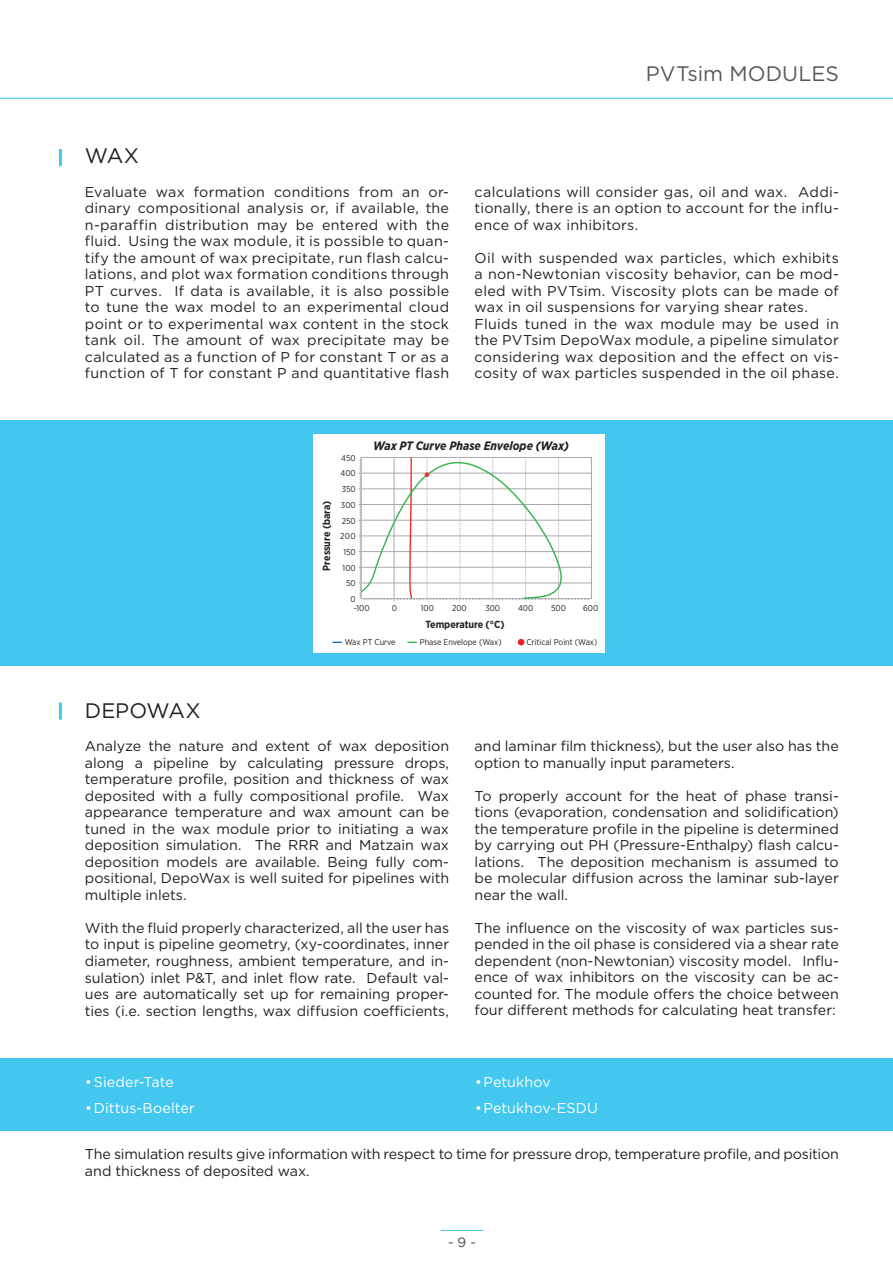
<style>
.page{position:relative;width:893px;height:1263px;background:#fff}
.page>*{position:absolute;margin:0;border:0;box-sizing:border-box;transform-origin:0 0}
.t1{font:21px "Gotham";color:#57585a}
.t2{font:21px "Gotham";color:#231f20}
.t3{font:14.25px/16.5px "Gotham";letter-spacing:.005em;color:#231f20;text-align:justify}
.t4{font:14.25px/17.1px "Gotham";letter-spacing:-.015em;color:#231f20}
.t5{font:14.25px "Gotham";letter-spacing:.01em;color:#fff}
.t6{font:13.5px "Gotham";color:#4b4c4d}
.t7{font:italic 700 12.15px "Gotham Narrow";color:#231f20}
.t8{font:700 10.35px "Gotham Narrow";color:#231f20}
.t9{font:8.4px/15.8px "Gotham Narrow";color:#231f20;text-align:right}
</style>
<div class="page">
<hr style="left:441px;top:1230px;width:42px;height:1px;background:#44c7ee">
<hr style="left:0;top:98px;width:893px;height:1px;background:#44c7ee">
<hr style="left:59px;top:149px;width:3px;height:17px;background:#44c7ee">
<hr style="left:59px;top:702px;width:3px;height:18px;background:#44c7ee">
<div style="left:0;top:1058px;width:893px;height:73px;background:#44c7ee"></div>
<div style="left:0;top:420px;width:893px;height:246px;background:#44c7ee"></div>
<div style="left:313px;top:434px;width:292px;height:218px;background:#fff"></div>
<hr style="left:359px;top:473px;width:232px;height:1px;background:#a8a9ad">
<hr style="left:359px;top:489px;width:232px;height:1px;background:#a8a9ad">
<hr style="left:359px;top:504px;width:232px;height:1px;background:#a8a9ad">
<hr style="left:359px;top:520px;width:232px;height:1px;background:#a8a9ad">
<hr style="left:359px;top:536px;width:232px;height:1px;background:#a8a9ad">
<hr style="left:359px;top:551px;width:232px;height:1px;background:#a8a9ad">
<hr style="left:359px;top:567px;width:232px;height:1px;background:#a8a9ad">
<hr style="left:359px;top:583px;width:232px;height:1px;background:#a8a9ad">
<svg style="left:360px;top:457px;width:229px;height:189px"></svg>
<h1 class="t1" style="left:646px;top:62px;width:195px">PVTsim MODULES</h1>
<h1 class="t2" style="left:85px;top:144px;width:56px">WAX</h1>
<p class="t3" style="left:85px;top:183px;width:366px">Evaluate wax formation conditions from an or&shy;dinary compositional analysis or, if available, the n-paraffin distribution may be entered with the fluid. Using the wax module, it is possible to quan&shy;tify the amount of wax precipitate, run flash calcu&shy;lations, and plot wax formation conditions through PT curves. If data is available, it is also possible to tune the wax model to an experimental cloud point or to experimental wax content in the stock tank oil. The amount of wax precipitate may be calculated as a function of P for constant T or as a function of T for constant P and quantitative flash</p>
<p class="t3" style="left:475px;top:183px;width:366px">calculations will consider gas, oil and wax. Addi&shy;tionally, there is an option to account for the influ&shy;ence of wax inhibitors.</p>
<p class="t3" style="left:475px;top:249px;width:366px;text-align:left">Oil with suspended wax particles, which exhibits a non-Newtonian viscosity behavior, can be mod&shy;eled with PVTsim. Viscosity plots can be made of wax in oil suspensions for varying shear rates.<br>Fluids tuned in the wax module may be used in the PVTsim DepoWax module, a pipeline simulator considering wax deposition and the effect on vis&shy;cosity of wax particles suspended in the oil phase.</p>
<p class="t8" style="left:320px;top:571px;width:71px;rotate:-90deg">Pressure (bara)</p>
<p class="t7" style="left:373px;top:438px;width:197px">Wax PT Curve Phase Envelope (Wax)</p>
<p class="t9" style="left:340px;top:450px;width:17px">450<br>400<br>350<br>300<br>250<br>200<br>150<br>100<br>50<br>0</p>
<p class="t9" style="left:354px;top:600px;width:17px">-100</p>
<p class="t9" style="left:421px;top:600px;width:15px">100</p>
<p class="t9" style="left:452px;top:600px;width:16px">200</p>
<p class="t9" style="left:485px;top:600px;width:16px">300</p>
<p class="t9" style="left:518px;top:600px;width:17px">400</p>
<p class="t9" style="left:551px;top:600px;width:16px">500</p>
<p class="t9" style="left:583px;top:600px;width:17px">600</p>
<p class="t8" style="left:425px;top:617px;width:81px">Temperature (°C)</p>
<p class="t9" style="left:392px;top:600px;width:7px">0</p>
<p class="t9" style="left:345px;top:634px;width:52px">Wax PT Curve</p>
<p class="t9" style="left:420px;top:634px;width:83px">Phase Envelope (Wax)</p>
<p class="t9" style="left:526px;top:634px;width:72px">Critical Point (Wax)</p>
<h1 class="t2" style="left:85px;top:699px;width:117px">DEPOWAX</h1>
<p class="t3" style="left:85px;top:738px;width:366px">Analyze the nature and extent of wax deposition along a pipeline by calculating pressure drops, temperature profile, position and thickness of wax deposited with a fully compositional profile. Wax appearance temperature and wax amount can be tuned in the wax module prior to initiating a wax deposition simulation. The RRR and Matzain wax deposition models are available. Being fully com&shy;positional, DepoWax is well suited for pipelines with multiple inlets.</p>
<p class="t3" style="left:85px;top:919px;width:366px">With the fluid properly characterized, all the user has to input is pipeline geometry, (xy-coordinates, inner diameter, roughness, ambient temperature, and in&shy;sulation) inlet P&amp;T, and inlet flow rate. Default val&shy;ues are automatically set up for remaining proper&shy;ties (i.e. section lengths, wax diffusion coefficients,</p>
<p class="t5" style="left:85px;top:1074px;width:90px">•Sieder-Tate</p>
<p class="t5" style="left:85px;top:1100px;width:111px">•Dittus-Boelter</p>
<p class="t3" style="left:475px;top:738px;width:366px">and laminar film thickness), but the user also has the option to manually input parameters.</p>
<p class="t3" style="left:475px;top:787px;width:366px">To properly account for the heat of phase transi&shy;tions (evaporation, condensation and solidification) the temperature profile in the pipeline is determined by carrying out PH (Pressure-Enthalpy) flash calcu&shy;lations. The deposition mechanism is assumed to be molecular diffusion across the laminar sub-layer near the wall.</p>
<p class="t3" style="left:475px;top:919px;width:366px">The influence on the viscosity of wax particles sus&shy;pended in the oil phase is considered via a shear rate dependent (non-Newtonian) viscosity model. Influ&shy;ence of wax inhibitors on the viscosity can be ac&shy;counted for. The module offers the choice between four different methods for calculating heat transfer:</p>
<p class="t5" style="left:475px;top:1074px;width:77px">•Petukhov</p>
<p class="t5" style="left:475px;top:1100px;width:125px">•Petukhov-ESDU</p>
<p class="t4" style="left:85px;top:1145px;width:755px">The simulation results give information with respect to time for pressure drop, temperature profile, and position and thickness of deposited wax.</p>
<p class="t6" style="left:448px;top:1235px;width:29px">- 9 -</p>
</div>
